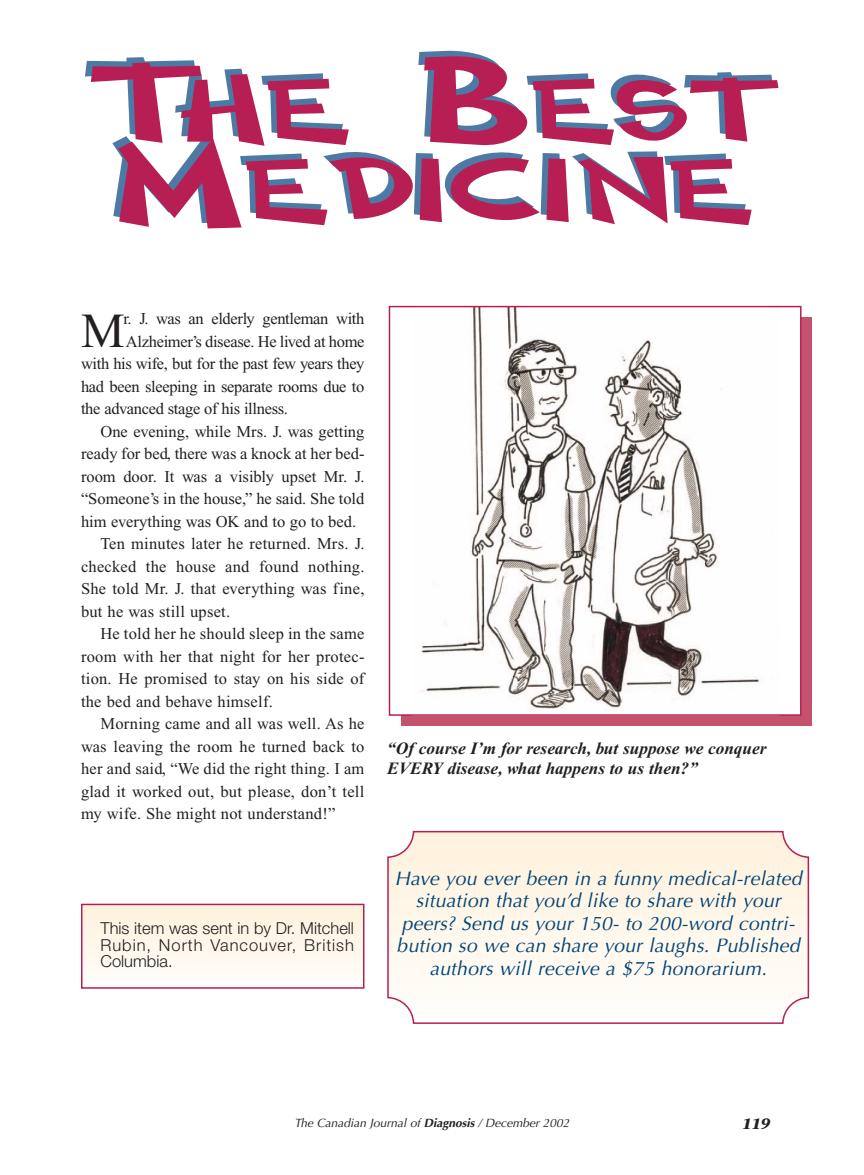
<style>
.page{position:relative;width:864px;height:1175px;background:#fff}
.page>*{position:absolute;margin:0;border:0;box-sizing:border-box;transform-origin:0 0}
.t1{font:95.1px/80.1px "Comic Book Two";letter-spacing:-.07em;color:#b71f54;scale:1.93 1}
.t2{font:48.9px "Times New Roman";color:#231f20}
.t3{font:italic 19.5px/22.5px "Optima";letter-spacing:.01em;color:#004577;text-align:center}
.t4{font:italic 700 17.25px/19.5px "Times New Roman";color:#231f20}
.t5{font:16.5px "Times New Roman";letter-spacing:.015em;color:#231f20}
.t6{font:16.5px "Times New Roman";letter-spacing:-.02em;color:#231f20}
.t7{font:300 16.5px/16.5px "Helvetica Neue";letter-spacing:.06em;color:#231f20;text-align:justify}
.t8{font:italic 700 15px "Stone Serif";color:#231f20}
.t9{font:italic 12px "Optima";color:#231f20}
.s1{font-weight:700}
</style>
<div class="page">
<div style="left:401px;top:317px;width:410px;height:408px;background:#c4526d"></div>
<div style="left:390px;top:306px;width:411px;height:409px;background:#fff"></div>
<img style="left:421px;top:309px;width:339px;height:400px">
<div style="left:389px;top:306px;width:413px;height:410px;border:2px solid #b71f54"></div>
<svg style="left:387px;top:831px;width:422px;height:192px"></svg>
<div style="left:82px;top:904px;width:282px;height:84px;background:linear-gradient(to bottom,#fff1db,#fffdfa)"></div>
<div style="left:81px;top:903px;width:283px;height:85px;border:2px solid #b71f54"></div>
<h1 class="t1" style="left:81px;top:64px;width:367px">The Best<br>Medicine</h1>
<h2 class="t2" style="left:81px;top:313px;width:45px">M</h2>
<p class="t6" style="left:123px;top:313px;width:243px">r. J. was an elderly gentleman with</p>
<p class="t6" style="left:126px;top:335px;width:240px">Alzheimer’s disease. He lived at home</p>
<p class="t6" style="left:81px;top:358px;width:285px">with his wife, but for the past few years they</p>
<p class="t6" style="left:81px;top:380px;width:285px">had been sleeping in separate rooms due to</p>
<p class="t6" style="left:81px;top:403px;width:209px">the advanced stage of his illness.</p>
<p class="t5" style="left:100px;top:425px;width:266px">One evening, while Mrs. J. was getting</p>
<p class="t5" style="left:81px;top:448px;width:285px">ready for bed, there was a knock at her bed-</p>
<p class="t5" style="left:81px;top:470px;width:285px">room door. It was a visibly upset Mr. J.</p>
<p class="t5" style="left:81px;top:493px;width:285px">“Someone’s in the house,” he said. She told</p>
<p class="t5" style="left:81px;top:515px;width:277px">him everything was OK and to go to bed.</p>
<p class="t5" style="left:100px;top:538px;width:266px">Ten minutes later he returned. Mrs. J.</p>
<p class="t5" style="left:81px;top:560px;width:285px">checked the house and found nothing.</p>
<p class="t5" style="left:81px;top:583px;width:285px">She told Mr. J. that everything was fine,</p>
<p class="t5" style="left:81px;top:605px;width:151px">but he was still upset.</p>
<p class="t5" style="left:100px;top:628px;width:266px">He told her he should sleep in the same</p>
<p class="t5" style="left:81px;top:650px;width:285px">room with her that night for her protec-</p>
<p class="t5" style="left:81px;top:673px;width:285px">tion. He promised to stay on his side of</p>
<p class="t5" style="left:81px;top:695px;width:193px">the bed and behave himself.</p>
<p class="t5" style="left:100px;top:718px;width:266px">Morning came and all was well. As he</p>
<p class="t5" style="left:81px;top:740px;width:285px">was leaving the room he turned back to</p>
<p class="t5" style="left:81px;top:763px;width:285px">her and said, “We did the right thing. I am</p>
<p class="t5" style="left:81px;top:785px;width:285px">glad it worked out, but please, don’t tell</p>
<p class="t5" style="left:81px;top:808px;width:256px">my wife. She might not understand!”</p>
<p class="t7" style="left:100px;top:921px;width:255px">This item was sent in by Dr. Mitchell Rubin, North Vancouver, British Columbia.</p>
<p class="t4" style="left:387px;top:740px;width:381px">“Of course I’m for research, but suppose we conquer<br>EVERY disease, what happens to us then?”</p>
<p class="t3" style="left:395px;top:869px;width:409px">Have you ever been in a funny medical-related situation that you’d like to share with your peers? Send us your 150- to 200-word contri&shy;bution so we can share your laughs. Published authors will receive a $75 honorarium.</p>
<p class="t9" style="left:295px;top:1117px;width:277px">The Canadian Journal of <span class="s1">Diagnosis</span> / December 2002</p>
<p class="t8" style="left:742px;top:1117px;width:30px">119</p>
</div>
